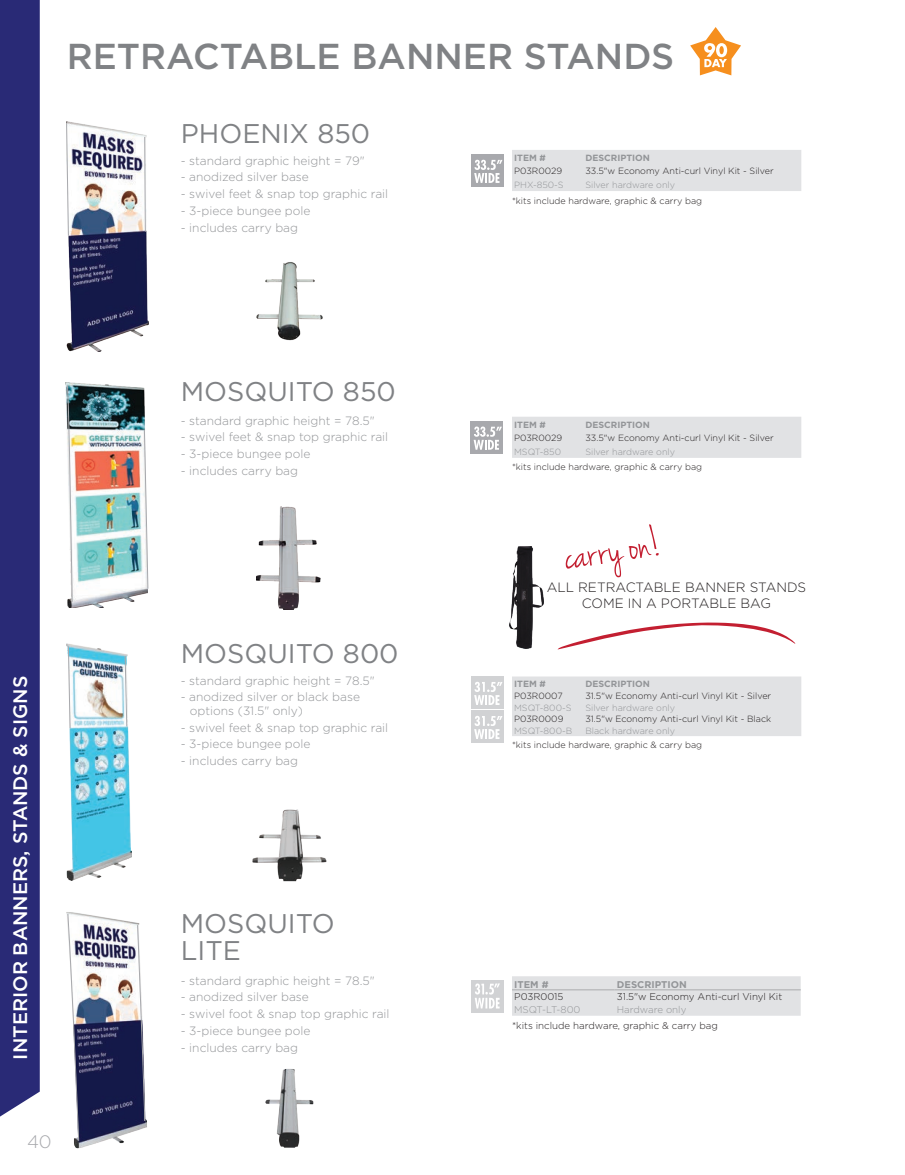
<style>
.page{position:relative;width:905px;height:1175px;background:#fff}
.page>*{position:absolute;margin:0;border:0;box-sizing:border-box;transform-origin:0 0}
.PORTABLE_TOC{font:45px "Jenna Sue";color:#c31f31}
.t1{font:500 36px "Gotham HTF";color:#808285}
.PORTABLE_TOC-2{font:27px/27px "Gotham";color:#808285}
.t2{font:500 19.5px "Gotham HTF";color:#fff}
.t3{font:300 18px "Gotham";color:#a8a9ad}
.PORTABLE_TOC-3{font:300 13.5px "Gotham";color:#231f20}
.product_details{font:300 12px/13.5px "Gotham";color:#939598}
.PORTABLE_TOC-4{font:300 9.75px "Gotham";color:#231f20}
.intro_paragraphs_2{font:300 9.75px "Gotham";color:#231f20}
.PORTABLE_TOC-5{font:300 9.75px "Gotham";color:#939598}
.PORTABLE_TOC-6{font:700 9.75px "Gotham";color:#939598}
.PORTABLE_TOC-7{font:300 9px "Gotham";color:#231f20}
.intro_paragraphs_2-2{font:300 9px "Gotham";color:#231f20}
.PORTABLE_TOC-8{font:300 9px "Gotham";color:#939598}
.PORTABLE_TOC-9{font:700 9px "Gotham";color:#939598}
</style>
<div class="page">
<div style="left:0;top:0;width:40px;height:1117px;background:#292a76"></div>
<img style="left:252px;top:809px;width:74px;height:72px">
<div style="left:512px;top:676px;width:289px;height:60px;background:#e1e2e4"></div>
<div style="left:471px;top:676px;width:32px;height:32px;background:#d1d2d4"></div>
<svg style="left:474px;top:682px;width:28px;height:23px"></svg>
<div style="left:471px;top:710px;width:32px;height:32px;background:#d1d2d4"></div>
<svg style="left:474px;top:716px;width:28px;height:23px"></svg>
<div style="left:471px;top:980px;width:32px;height:32px;background:#d1d2d4"></div>
<svg style="left:475px;top:983px;width:25px;height:25px"></svg>
<div style="left:512px;top:976px;width:288px;height:39px;background:#e1e2e4"></div>
<hr style="left:512px;top:989px;width:102px;height:1px;background:#bcbdc0">
<hr style="left:614px;top:989px;width:186px;height:1px;background:#bcbdc0">
<img style="left:265px;top:1069px;width:48px;height:78px">
<img style="left:510px;top:547px;width:34px;height:102px">
<svg style="left:557px;top:622px;width:238px;height:28px"></svg>
<div style="left:512px;top:150px;width:289px;height:41px;background:#e1e2e4"></div>
<div style="left:471px;top:154px;width:32px;height:32px;background:#a8a9ad"></div>
<svg style="left:474px;top:160px;width:28px;height:23px"></svg>
<img style="left:256px;top:262px;width:67px;height:79px">
<svg style="left:690px;top:27px;width:51px;height:48px"></svg>
<img style="left:66px;top:912px;width:81px;height:236px">
<svg style="left:67px;top:913px;width:12px;height:228px"></svg>
<svg style="left:137px;top:924px;width:8px;height:197px"></svg>
<img style="left:66px;top:643px;width:65px;height:238px">
<svg style="left:68px;top:646px;width:2px;height:82px"></svg>
<svg style="left:125px;top:655px;width:2px;height:72px"></svg>
<img style="left:66px;top:121px;width:82px;height:230px">
<svg style="left:66px;top:123px;width:3px;height:113px"></svg>
<svg style="left:144px;top:137px;width:2px;height:95px"></svg>
<div style="left:512px;top:417px;width:289px;height:41px;background:#e1e2e4"></div>
<div style="left:471px;top:421px;width:32px;height:32px;background:#a8a9ad"></div>
<svg style="left:473px;top:426px;width:29px;height:24px"></svg>
<img style="left:257px;top:506px;width:64px;height:103px">
<img style="left:66px;top:382px;width:82px;height:226px">
<svg style="left:67px;top:385px;width:5px;height:217px"></svg>
<svg style="left:144px;top:429px;width:4px;height:160px"></svg>
<p class="t1" style="left:67px;top:36px;width:609px">RETRACTABLE BANNER STANDS</p>
<p class="PORTABLE_TOC-2" style="left:181px;top:119px;width:191px">PHOENIX 850</p>
<p class="product_details" style="left:181px;top:153px;width:185px">- standard graphic height = 79"</p>
<p class="product_details" style="left:181px;top:170px;width:130px">- anodized silver base</p>
<p class="product_details" style="left:181px;top:187px;width:209px">- swivel feet &amp; snap top graphic rail</p>
<p class="product_details" style="left:181px;top:204px;width:131px">- 3-piece bungee pole</p>
<p class="product_details" style="left:181px;top:220px;width:119px">- includes carry bag</p>
<p class="PORTABLE_TOC-9" style="left:514px;top:152px;width:33px">ITEM #</p>
<p class="PORTABLE_TOC-9" style="left:585px;top:152px;width:66px">DESCRIPTION</p>
<p class="PORTABLE_TOC-7" style="left:514px;top:165px;width:50px">P03R0029</p>
<p class="PORTABLE_TOC-7" style="left:585px;top:165px;width:190px">33.5"w Economy Anti-curl Vinyl Kit - Silver</p>
<p class="PORTABLE_TOC-8" style="left:514px;top:179px;width:51px">PHX-850-S</p>
<p class="PORTABLE_TOC-8" style="left:585px;top:179px;width:91px">Silver hardware only</p>
<p class="intro_paragraphs_2-2" style="left:512px;top:195px;width:192px">*kits include hardware, graphic &amp; carry bag</p>
<h3 class="t2" style="left:9px;top:1059px;width:385px;rotate:-90deg">INTERIOR BANNERS, STANDS &amp; SIGNS</h3>
<h3 class="t3" style="left:27px;top:1130px;width:26px">40</h3>
<p class="PORTABLE_TOC-2" style="left:181px;top:377px;width:216px">MOSQUITO 850</p>
<p class="product_details" style="left:181px;top:413px;width:195px">- standard graphic height = 78.5"</p>
<p class="product_details" style="left:181px;top:430px;width:209px">- swivel feet &amp; snap top graphic rail</p>
<p class="product_details" style="left:181px;top:447px;width:131px">- 3-piece bungee pole</p>
<p class="product_details" style="left:181px;top:463px;width:119px">- includes carry bag</p>
<p class="PORTABLE_TOC-2" style="left:181px;top:639px;width:219px">MOSQUITO 800</p>
<p class="product_details" style="left:181px;top:673px;width:195px">- standard graphic height = 78.5"</p>
<p class="product_details" style="left:190px;top:690px;width:172px;text-indent:-9px">- anodized silver or black base options (31.5" only)</p>
<p class="product_details" style="left:181px;top:720px;width:209px">- swivel feet &amp; snap top graphic rail</p>
<p class="product_details" style="left:181px;top:737px;width:131px">- 3-piece bungee pole</p>
<p class="product_details" style="left:181px;top:753px;width:119px">- includes carry bag</p>
<p class="PORTABLE_TOC-2" style="left:181px;top:909px;width:155px">MOSQUITO<br>LITE</p>
<p class="product_details" style="left:181px;top:973px;width:195px">- standard graphic height = 78.5"</p>
<p class="product_details" style="left:181px;top:990px;width:130px">- anodized silver base</p>
<p class="product_details" style="left:181px;top:1006px;width:210px">- swivel foot &amp; snap top graphic rail</p>
<p class="product_details" style="left:181px;top:1023px;width:131px">- 3-piece bungee pole</p>
<p class="product_details" style="left:181px;top:1040px;width:119px">- includes carry bag</p>
<p class="PORTABLE_TOC-9" style="left:514px;top:419px;width:33px">ITEM #</p>
<p class="PORTABLE_TOC-9" style="left:585px;top:419px;width:66px">DESCRIPTION</p>
<p class="PORTABLE_TOC-7" style="left:514px;top:432px;width:50px">P03R0029</p>
<p class="PORTABLE_TOC-7" style="left:585px;top:432px;width:190px">33.5"w Economy Anti-curl Vinyl Kit - Silver</p>
<p class="PORTABLE_TOC-8" style="left:514px;top:445px;width:48px">MSQT-850</p>
<p class="PORTABLE_TOC-8" style="left:585px;top:445px;width:91px">Silver hardware only</p>
<p class="intro_paragraphs_2-2" style="left:512px;top:461px;width:192px">*kits include hardware, graphic &amp; carry bag</p>
<p class="PORTABLE_TOC" style="left:560px;top:531px;width:99px;rotate:-9deg">carry on!</p>
<p class="PORTABLE_TOC-3" style="left:546px;top:578px;width:261px">ALL RETRACTABLE BANNER STANDS</p>
<p class="PORTABLE_TOC-3" style="left:582px;top:594px;width:191px">COME IN A PORTABLE BAG</p>
<p class="PORTABLE_TOC-9" style="left:514px;top:679px;width:33px">ITEM #</p>
<p class="PORTABLE_TOC-9" style="left:585px;top:679px;width:66px">DESCRIPTION</p>
<p class="PORTABLE_TOC-7" style="left:514px;top:690px;width:50px">P03R0007</p>
<p class="PORTABLE_TOC-7" style="left:585px;top:690px;width:187px">31.5"w Economy Anti-curl Vinyl Kit - Silver</p>
<p class="PORTABLE_TOC-8" style="left:514px;top:702px;width:59px">MSQT-800-S</p>
<p class="PORTABLE_TOC-8" style="left:585px;top:702px;width:91px">Silver hardware only</p>
<p class="PORTABLE_TOC-7" style="left:514px;top:713px;width:51px">P03R0009</p>
<p class="PORTABLE_TOC-7" style="left:585px;top:713px;width:187px">31.5"w Economy Anti-curl Vinyl Kit - Black</p>
<p class="PORTABLE_TOC-8" style="left:514px;top:725px;width:60px">MSQT-800-B</p>
<p class="PORTABLE_TOC-8" style="left:585px;top:725px;width:91px">Black hardware only</p>
<p class="intro_paragraphs_2-2" style="left:512px;top:739px;width:192px">*kits include hardware, graphic &amp; carry bag</p>
<p class="PORTABLE_TOC-6" style="left:514px;top:978px;width:36px">ITEM #</p>
<p class="PORTABLE_TOC-6" style="left:616px;top:978px;width:72px">DESCRIPTION</p>
<p class="PORTABLE_TOC-4" style="left:514px;top:990px;width:51px">P03R0015</p>
<p class="PORTABLE_TOC-4" style="left:616px;top:990px;width:167px">31.5"w Economy Anti-curl Vinyl Kit</p>
<p class="PORTABLE_TOC-5" style="left:514px;top:1003px;width:68px">MSQT-LT-800</p>
<p class="PORTABLE_TOC-5" style="left:616px;top:1003px;width:71px">Hardware only</p>
<p class="intro_paragraphs_2" style="left:512px;top:1019px;width:207px">*kits include hardware, graphic &amp; carry bag</p>
</div>
